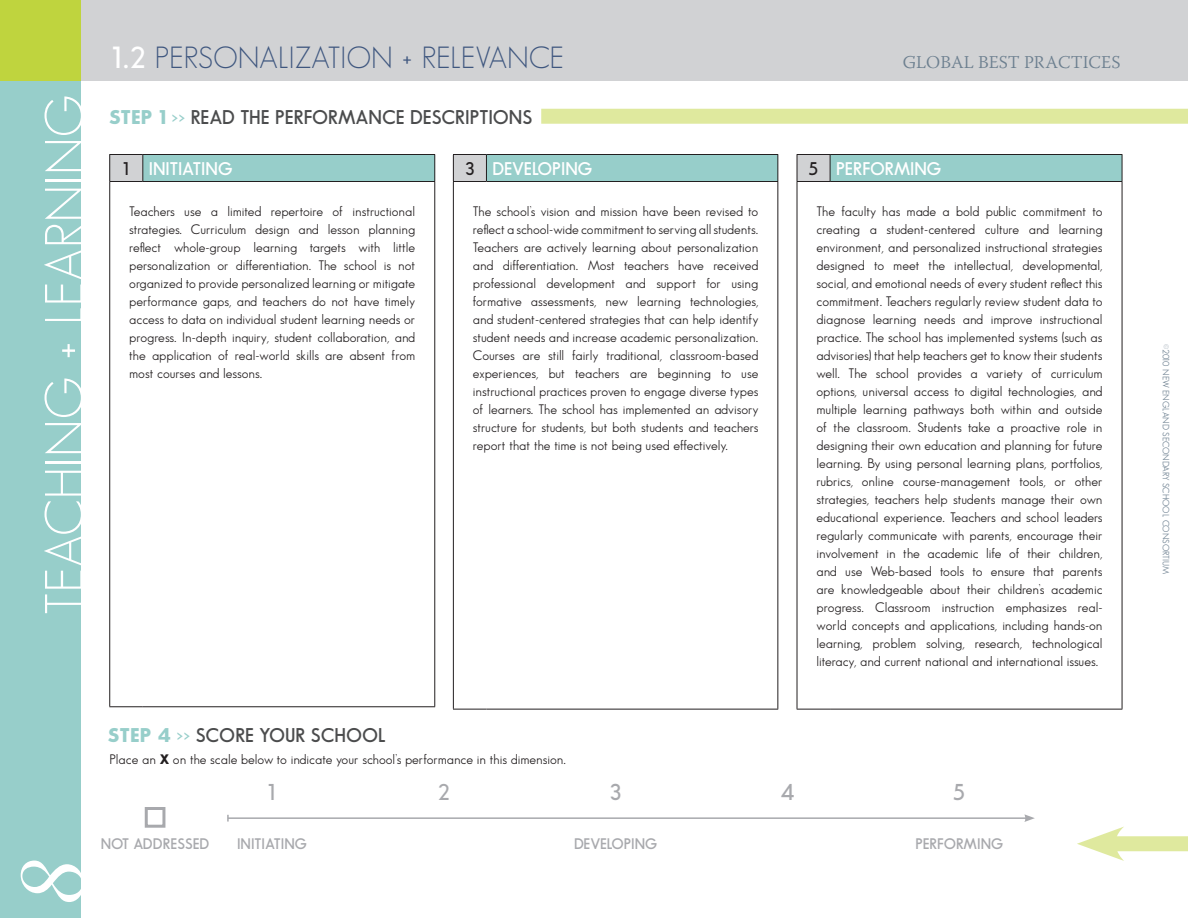
<style>
.page{position:relative;width:1188px;height:918px;background:#fff}
.page>*{position:absolute;margin:0;border:0;box-sizing:border-box;transform-origin:0 0}
.t1{font:94.5px "Warnock Pro It Disp";color:#fff}
.t2{font:52.5px "Sans Serif FLF";color:#fff}
.t3{font:30px "Sans Serif FLF";color:#3f577f}
.t4{font:600 22.5px "Sans Serif FLF";color:#a8a9ad}
.t5{font:600 19.5px "Sans Serif FLF";color:#4b4c4d}
.t6{font:600 18px "Sans Serif FLF";color:#fff}
.t7{font:300 18px "Warnock Pro";color:#6c7f8f}
.t8{font:600 15px "Sans Serif FLF";color:#a8a9ad}
.t9{font:13.5px/18px "Sans Serif FLF";color:#231f20;text-align:justify}
.t10{font:9px "Sans Serif FLF";color:#6c7f8f}
.s1{font-weight:600;color:#fff}
.s2{font-weight:700;color:#97ceca}
.s3{color:#97ceca}
.s4{color:#231f20}
.s5{font-weight:700}
</style>
<div class="page">
<div style="left:0;top:81px;width:81px;height:837px;background:#97ceca"></div>
<div style="left:0;top:0;width:1188px;height:81px;background:#d1d2d4"></div>
<div style="left:0;top:0;width:81px;height:81px;background:#bfd43e"></div>
<hr style="left:228px;top:817px;width:799px;height:2px;background:#a8a9ad">
<svg style="left:227px;top:815px;width:2px;height:7px"></svg>
<svg style="left:1024px;top:814px;width:11px;height:8px"></svg>
<div style="left:145px;top:807px;width:20px;height:21px;border:3px solid #a8a9ad"></div>
<div style="left:541px;top:109px;width:647px;height:15px;background:#dfe99e"></div>
<svg style="left:1077px;top:826px;width:111px;height:35px"></svg>
<div style="left:110px;top:154px;width:33px;height:28px;background:#d1d2d4"></div>
<div style="left:143px;top:154px;width:292px;height:28px;background:#97ceca"></div>
<hr style="left:109px;top:154px;width:34px;height:1px;background:#231f20">
<svg style="left:109px;top:155px;width:1px;height:26px"></svg>
<hr style="left:109px;top:181px;width:34px;height:1px;background:#231f20">
<hr style="left:109px;top:182px;width:1px;height:524px;background:#231f20">
<hr style="left:434px;top:182px;width:1px;height:524px;background:#231f20">
<hr style="left:109px;top:706px;width:34px;height:1px;background:#231f20">
<hr style="left:143px;top:706px;width:292px;height:1px;background:#231f20">
<hr style="left:143px;top:154px;width:292px;height:1px;background:#231f20">
<svg style="left:142px;top:155px;width:1px;height:26px"></svg>
<svg style="left:434px;top:155px;width:1px;height:26px"></svg>
<hr style="left:143px;top:181px;width:292px;height:1px;background:#231f20">
<div style="left:453px;top:154px;width:33px;height:28px;background:#d1d2d4"></div>
<div style="left:486px;top:154px;width:292px;height:28px;background:#97ceca"></div>
<hr style="left:453px;top:154px;width:33px;height:1px;background:#231f20">
<svg style="left:453px;top:155px;width:1px;height:26px"></svg>
<hr style="left:453px;top:181px;width:33px;height:1px;background:#231f20">
<hr style="left:453px;top:182px;width:1px;height:527px;background:#231f20">
<hr style="left:777px;top:182px;width:1px;height:527px;background:#231f20">
<hr style="left:453px;top:709px;width:33px;height:1px;background:#231f20">
<hr style="left:486px;top:709px;width:292px;height:1px;background:#231f20">
<hr style="left:486px;top:154px;width:292px;height:1px;background:#231f20">
<svg style="left:486px;top:155px;width:1px;height:26px"></svg>
<svg style="left:777px;top:155px;width:1px;height:26px"></svg>
<hr style="left:486px;top:181px;width:292px;height:1px;background:#231f20">
<div style="left:797px;top:154px;width:33px;height:28px;background:#d1d2d4"></div>
<div style="left:830px;top:154px;width:292px;height:28px;background:#97ceca"></div>
<hr style="left:797px;top:154px;width:33px;height:1px;background:#231f20">
<svg style="left:797px;top:155px;width:1px;height:26px"></svg>
<hr style="left:797px;top:181px;width:33px;height:1px;background:#231f20">
<hr style="left:797px;top:182px;width:1px;height:527px;background:#231f20">
<hr style="left:1122px;top:182px;width:1px;height:527px;background:#231f20">
<hr style="left:797px;top:709px;width:33px;height:1px;background:#231f20">
<hr style="left:830px;top:709px;width:292px;height:1px;background:#231f20">
<hr style="left:830px;top:154px;width:292px;height:1px;background:#231f20">
<svg style="left:830px;top:155px;width:1px;height:26px"></svg>
<svg style="left:1122px;top:155px;width:1px;height:26px"></svg>
<hr style="left:830px;top:181px;width:292px;height:1px;background:#231f20">
<h2 class="t2" style="left:35px;top:616px;width:523px;rotate:-90deg">TEACHING + LEARNING</h2>
<h3 class="t3" style="left:108px;top:40px;width:458px"><span class="s1">1.2</span> PERSONALIZATION + RELEVANCE</h3>
<h3 class="t5" style="left:109px;top:106px;width:425px"><span class="s2">STEP 1</span> <span class="s3">&gt;&gt;</span> READ THE PERFORMANCE DESCRIPTIONS</h3>
<h3 class="t6" style="left:121px;top:158px;width:113px"><span class="s4">1</span> INITIATING</h3>
<p class="t9" style="left:129px;top:202px;width:288px">Teachers use a limited repertoire of instructional strategies. Curriculum design and lesson planning reflect whole-group learning targets with little personalization or differentiation. The school is not organized to provide personalized learning or mitigate performance gaps, and teachers do not have timely access to data on individual student learning needs or progress. In-depth inquiry, student collaboration, and the application of real-world skills are absent from most courses and lessons.</p>
<h3 class="t6" style="left:465px;top:158px;width:129px"><span class="s4">3</span> DEVELOPING</h3>
<p class="t9" style="left:473px;top:202px;width:287px">The school’s vision and mission have been revised to reflect a school-wide commitment to serving all students.<br>Teachers are actively learning about personalization and differentiation. Most teachers have received professional development and support for using formative assessments, new learning technologies, and student-centered strategies that can help identify student needs and increase academic personalization.<br>Courses are still fairly traditional, classroom-based experiences, but teachers are beginning to use instructional practices proven to engage diverse types of learners. The school has implemented an advisory structure for students, but both students and teachers report that the time is not being used effectively.</p>
<h3 class="t7" style="left:903px;top:51px;width:219px">GLOBAL BEST PRACTICES</h3>
<h3 class="t6" style="left:808px;top:158px;width:135px"><span class="s4">5</span> PERFORMING</h3>
<p class="t9" style="left:817px;top:202px;width:288px">The faculty has made a bold public commitment to creating a student-centered culture and learning environment, and personalized instructional strategies designed to meet the intellectual, developmental, social, and emotional needs of every student reflect this commitment. Teachers regularly review student data to diagnose learning needs and improve instructional practice. The school has implemented systems (such as advisories) that help teachers get to know their students well. The school provides a variety of curriculum options, universal access to digital technologies, and multiple learning pathways both within and outside of the classroom. Students take a proactive role in designing their own education and planning for future learning. By using personal learning plans, portfolios, rubrics, online course-management tools, or other strategies, teachers help students manage their own educational experience. Teachers and school leaders regularly communicate with parents, encourage their involvement in the academic life of their children, and use Web-based tools to ensure that parents are knowledgeable about their children’s academic progress. Classroom instruction emphasizes real&shy;world concepts and applications, including hands-on learning, problem solving, research, technological literacy, and current national and international issues.</p>
<h1 class="t1" style="left:0;top:904px;width:47px;rotate:-90deg">8</h1>
<h3 class="t5" style="left:108px;top:725px;width:279px"><span class="s2">STEP 4</span> <span class="s3">&gt;&gt;</span> SCORE YOUR SCHOOL</h3>
<p class="t9" style="left:109px;top:751px;width:458px">Place an <span class="s5">X</span> on the scale below to indicate your school’s performance in this dimension.</p>
<h3 class="t4" style="left:265px;top:779px;width:15px">1</h3>
<h3 class="t4" style="left:437px;top:779px;width:15px">2</h3>
<h3 class="t4" style="left:609px;top:779px;width:15px">3</h3>
<h3 class="t4" style="left:781px;top:779px;width:15px">4</h3>
<h3 class="t4" style="left:953px;top:779px;width:15px">5</h3>
<p class="t8" style="left:101px;top:835px;width:110px">NOT ADDRESSED</p>
<p class="t8" style="left:237px;top:835px;width:71px">INITIATING</p>
<p class="t8" style="left:574px;top:835px;width:85px">DEVELOPING</p>
<p class="t8" style="left:915px;top:835px;width:89px">PERFORMING</p>
<p class="t10" style="left:1171px;top:344px;width:232px;rotate:90deg">©2010 NEW ENGLAND SECONDARY SCHOOL CONSORTIUM</p>
</div>
